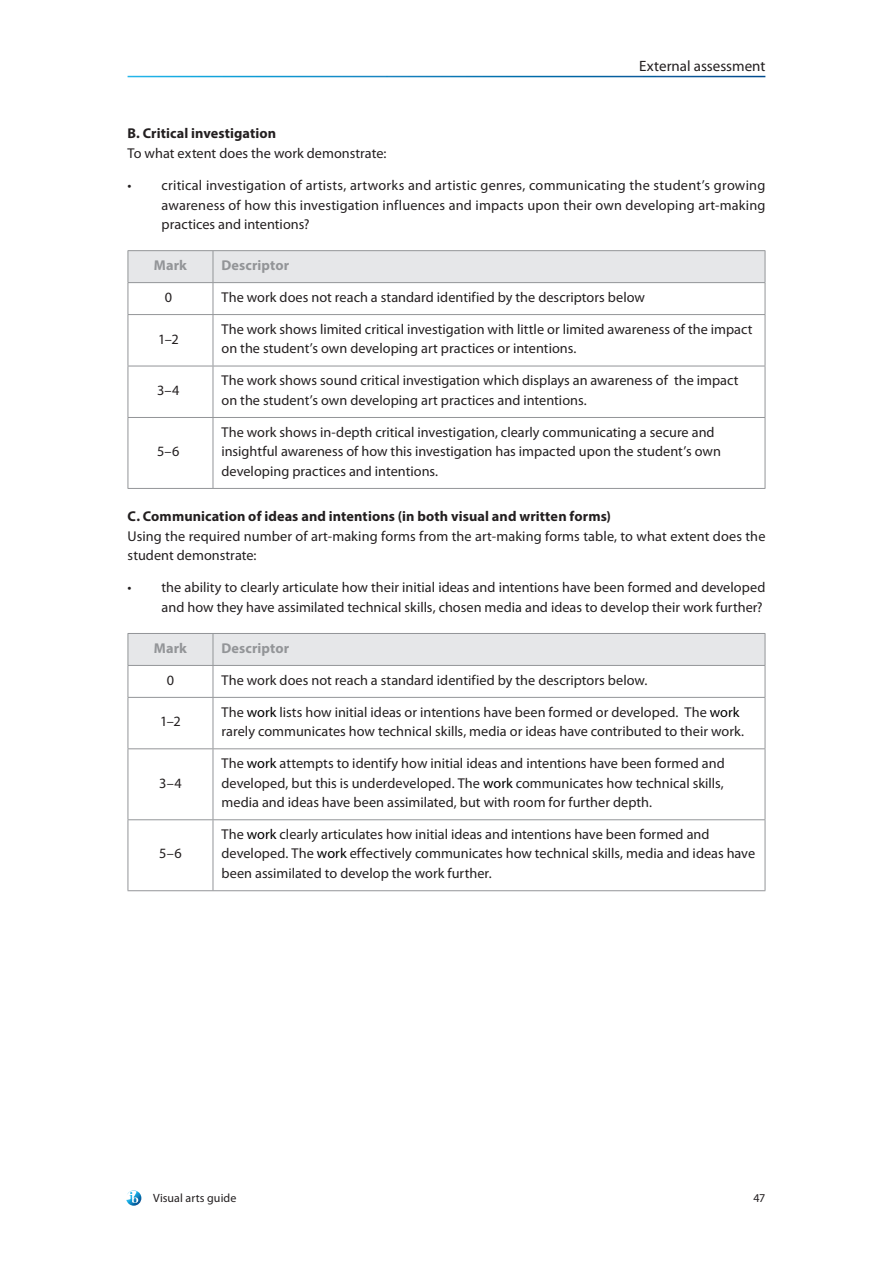
<style>
.page{position:relative;width:893px;height:1263px;background:#fff}
.page>*{position:absolute;margin:0;border:0;box-sizing:border-box;transform-origin:0 0}
.t1{font:15px "Myriad Pro";color:#231f20}
.Table_body{font:14.25px/19.5px "Myriad Pro";color:#231f20}
.Body{font:14.25px/19.5px "Myriad Pro";letter-spacing:.005em;color:#231f20}
.Heading_6{font:700 14.25px "Myriad Pro";letter-spacing:.005em;color:#231f20}
.Table_header{font:700 14.25px "Myriad Pro";letter-spacing:.01em;color:#939598}
.Table_body_centred{font:14.25px "Myriad Pro";color:#231f20}
.Table_header_centred{font:700 14.25px "Myriad Pro";letter-spacing:.005em;color:#939598}
.t2{font:12px "Myriad Pro";letter-spacing:.005em;color:#231f20}
.s1{color:#000}
</style>
<div class="page">
<svg style="left:126px;top:1190px;width:15px;height:16px"></svg>
<div style="left:129px;top:251px;width:636px;height:31px;background:#e6e7e9"></div>
<hr style="left:128px;top:314px;width:85px;height:1px;background:#939598">
<hr style="left:213px;top:314px;width:552px;height:1px;background:#939598">
<hr style="left:128px;top:366px;width:85px;height:1px;background:#939598">
<hr style="left:213px;top:366px;width:552px;height:1px;background:#939598">
<hr style="left:128px;top:417px;width:85px;height:1px;background:#939598">
<hr style="left:213px;top:417px;width:552px;height:1px;background:#939598">
<hr style="left:128px;top:250px;width:85px;height:1px;background:#939598">
<hr style="left:128px;top:251px;width:1px;height:31px;background:#939598">
<hr style="left:213px;top:250px;width:552px;height:1px;background:#939598">
<hr style="left:213px;top:251px;width:1px;height:31px;background:#939598">
<hr style="left:765px;top:251px;width:1px;height:31px;background:#939598">
<hr style="left:128px;top:282px;width:85px;height:1px;background:#939598">
<hr style="left:128px;top:283px;width:1px;height:31px;background:#939598">
<hr style="left:128px;top:315px;width:1px;height:51px;background:#939598">
<hr style="left:128px;top:366px;width:1px;height:51px;background:#939598">
<hr style="left:128px;top:418px;width:1px;height:70px;background:#939598">
<hr style="left:128px;top:488px;width:85px;height:1px;background:#939598">
<hr style="left:213px;top:282px;width:552px;height:1px;background:#939598">
<hr style="left:213px;top:283px;width:1px;height:31px;background:#939598">
<hr style="left:765px;top:283px;width:1px;height:31px;background:#939598">
<hr style="left:213px;top:315px;width:1px;height:51px;background:#939598">
<hr style="left:765px;top:315px;width:1px;height:51px;background:#939598">
<hr style="left:213px;top:366px;width:1px;height:51px;background:#939598">
<hr style="left:765px;top:366px;width:1px;height:51px;background:#939598">
<hr style="left:213px;top:418px;width:1px;height:70px;background:#939598">
<hr style="left:765px;top:418px;width:1px;height:70px;background:#939598">
<hr style="left:213px;top:488px;width:552px;height:1px;background:#939598">
<div style="left:129px;top:634px;width:636px;height:31px;background:#e6e7e9"></div>
<hr style="left:128px;top:697px;width:85px;height:1px;background:#939598">
<hr style="left:213px;top:697px;width:552px;height:1px;background:#939598">
<hr style="left:128px;top:748px;width:85px;height:1px;background:#939598">
<hr style="left:213px;top:748px;width:552px;height:1px;background:#939598">
<hr style="left:128px;top:819px;width:85px;height:1px;background:#939598">
<hr style="left:213px;top:819px;width:552px;height:1px;background:#939598">
<hr style="left:213px;top:633px;width:552px;height:1px;background:#939598">
<hr style="left:765px;top:634px;width:1px;height:31px;background:#939598">
<hr style="left:128px;top:633px;width:85px;height:1px;background:#939598">
<hr style="left:128px;top:634px;width:1px;height:31px;background:#939598">
<hr style="left:213px;top:634px;width:1px;height:31px;background:#939598">
<hr style="left:128px;top:665px;width:85px;height:1px;background:#939598">
<hr style="left:128px;top:666px;width:1px;height:31px;background:#939598">
<hr style="left:128px;top:698px;width:1px;height:50px;background:#939598">
<hr style="left:128px;top:749px;width:1px;height:70px;background:#939598">
<hr style="left:128px;top:820px;width:1px;height:70px;background:#939598">
<hr style="left:128px;top:890px;width:85px;height:1px;background:#939598">
<hr style="left:213px;top:665px;width:552px;height:1px;background:#939598">
<hr style="left:213px;top:666px;width:1px;height:31px;background:#939598">
<hr style="left:765px;top:666px;width:1px;height:31px;background:#939598">
<hr style="left:213px;top:698px;width:1px;height:50px;background:#939598">
<hr style="left:765px;top:698px;width:1px;height:50px;background:#939598">
<hr style="left:213px;top:749px;width:1px;height:70px;background:#939598">
<hr style="left:765px;top:749px;width:1px;height:70px;background:#939598">
<hr style="left:213px;top:820px;width:1px;height:70px;background:#939598">
<hr style="left:765px;top:820px;width:1px;height:70px;background:#939598">
<hr style="left:213px;top:890px;width:552px;height:1px;background:#939598">
<p class="t1" style="left:639px;top:57px;width:128px">External assessment</p>
<p class="Heading_6" style="left:128px;top:124px;width:150px">B. Critical investigation</p>
<p class="Body" style="left:128px;top:143px;width:260px">To what extent does the work demonstrate:</p>
<p class="Table_body" style="left:162px;top:175px;width:605px;text-align:justify;text-indent:-34px">• critical investigation of artists, artworks and artistic genres, communicating the student’s growing awareness of how this investigation influences and impacts upon their own developing art-making practices and intentions?</p>
<p class="Table_header_centred" style="left:154px;top:256px;width:35px">Mark</p>
<p class="Table_header" style="left:221px;top:256px;width:69px">Descriptor</p>
<p class="Table_body_centred" style="left:165px;top:288px;width:9px">0</p>
<p class="Table_body" style="left:221px;top:287px;width:425px">The work does not reach a standard identified by the descriptors below</p>
<p class="Table_body_centred" style="left:158px;top:330px;width:22px">1–2</p>
<p class="Table_body" style="left:221px;top:319px;width:533px">The work shows limited critical investigation with little or limited awareness of the impact on the student’s own developing art practices or intentions.</p>
<p class="Table_body_centred" style="left:157px;top:381px;width:24px">3–4</p>
<p class="Table_body" style="left:221px;top:370px;width:519px">The work shows sound critical investigation which displays an awareness of the impact on the student’s own developing art practices and intentions.</p>
<p class="Table_body_centred" style="left:157px;top:443px;width:24px">5–6</p>
<p class="Table_body" style="left:221px;top:422px;width:501px">The work shows in-depth critical investigation, clearly communicating a secure and insightful awareness of how this investigation has impacted upon the student’s own developing practices and intentions.</p>
<p class="Heading_6" style="left:128px;top:507px;width:485px">C. Communication of ideas and intentions (in both visual and written forms)</p>
<p class="Body" style="left:128px;top:526px;width:639px">Using the required number of art-making forms from the art-making forms table, to what extent does the student demonstrate:</p>
<p class="Table_body" style="left:128px;top:578px;width:639px;text-align:right">• the ability to clearly articulate how their initial ideas and intentions have been formed and developed and how they have assimilated technical skills, chosen media and ideas to develop their work further?</p>
<p class="Table_header_centred" style="left:154px;top:638px;width:35px">Mark</p>
<p class="Table_header" style="left:221px;top:638px;width:69px">Descriptor</p>
<p class="Table_body_centred" style="left:167px;top:671px;width:9px">0</p>
<p class="Table_body" style="left:221px;top:670px;width:427px">The work does not reach a standard identified by the descriptors below.</p>
<p class="Table_body_centred" style="left:160px;top:713px;width:22px">1–2</p>
<p class="Table_body" style="left:221px;top:702px;width:524px">The <span class="s1">work</span> lists how initial ideas or intentions have been formed or developed. The <span class="s1">work </span>rarely communicates how technical skills, media or ideas have contributed to their work.</p>
<p class="Table_body_centred" style="left:159px;top:774px;width:24px">3–4</p>
<p class="Table_body" style="left:221px;top:753px;width:505px;text-align:justify">The <span class="s1">work</span> attempts to identify how initial ideas and intentions have been formed and developed, but this is underdeveloped. The <span class="s1">work</span> communicates how technical skills, media and ideas have been assimilated, but with room for further depth.</p>
<p class="Table_body_centred" style="left:159px;top:845px;width:24px">5–6</p>
<p class="Table_body" style="left:221px;top:824px;width:535px">The <span class="s1">work</span> clearly articulates how initial ideas and intentions have been formed and developed. The <span class="s1">work</span> effectively communicates how technical skills, media and ideas have been assimilated to develop the work further.</p>
<p class="t2" style="left:153px;top:1190px;width:85px">Visual arts guide</p>
<p class="t2" style="left:753px;top:1190px;width:13px">47</p>
</div>
